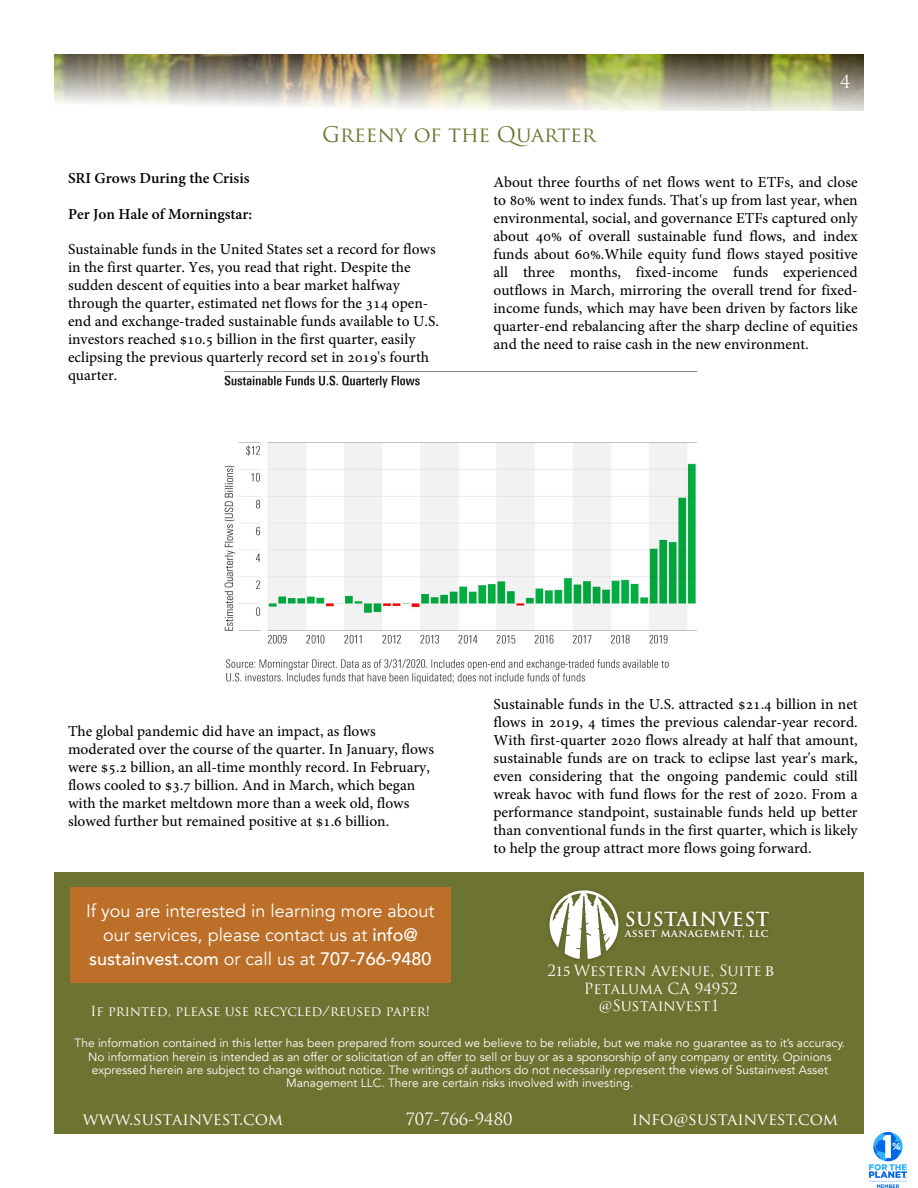
<style>
.page{position:relative;width:918px;height:1188px;background:#fff}
.page>*{position:absolute;margin:0;border:0;box-sizing:border-box;transform-origin:0 0}
.t1{font:21px "Trajan Pro";color:#6d7431}
.t2{font:700 18.9px "Trajan Pro";letter-spacing:.025em;color:#fff}
.t3{font:18px/24px "Avenir";color:#fff;text-align:center}
.t4{font:18px "Trajan Pro";color:#fff}
.t5{font:16.5px "Trajan Pro";color:#fff}
.t6{font:15px/18px "Adobe Hebrew";color:#000;text-align:justify}
.t7{font:15px/17.5px "Trajan Pro";color:#fff;text-align:center}
.t8{font:700 15px "Adobe Hebrew";color:#000}
.t9{font:13.5px "Trajan Pro";color:#fff}
.t10{font:12px/13.4px "Avenir";color:#fff;text-align:center}
.t11{font:700 10.65px "Trajan Pro";letter-spacing:.03em;color:#fff}
.s1{font-weight:500}
.s2{font-family:"Minion Pro"}
</style>
<div class="page">
<div style="left:54px;top:872px;width:810px;height:262px;background:#6d7431"></div>
<img style="left:54px;top:54px;width:810px;height:57px">
<svg style="left:549px;top:890px;width:70px;height:69px"></svg>
<div style="left:70px;top:887px;width:381px;height:96px;background:#bc6f29"></div>
<img style="left:870px;top:1132px;width:37px;height:55px">
<img style="left:225px;top:371px;width:472px;height:313px">
<h1 class="t1" style="left:322px;top:121px;width:275px">Greeny of the Quarter</h1>
<p class="t4" style="left:840px;top:70px;width:12px">4</p>
<p class="t8" style="left:68px;top:169px;width:183px">SRI Grows During the Crisis</p>
<p class="t8" style="left:68px;top:205px;width:186px">Per Jon Hale of Morningstar:</p>
<p class="t6" style="left:68px;top:241px;width:372px;text-align:left">Sustainable funds in the United States set a record for flows in the first quarter. Yes, you read that right. Despite the sudden descent of equities into a bear market halfway through the quarter, estimated net flows for the 314 open&shy;end and exchange-traded sustainable funds available to U.S. investors reached $10.5 billion in the first quarter, easily eclipsing the previous quarterly record set in 2019's fourth quarter.</p>
<p class="t6" style="left:493px;top:173px;width:366px">About three fourths of net flows went to ETFs, and close to 80% went to index funds. That's up from last year, when environmental, social, and governance ETFs captured only about 40% of overall sustainable fund flows, and index funds about 60%.While equity fund flows stayed positive all three months, fixed-income funds experienced outflows in March, mirroring the overall trend for fixed&shy;income funds, which may have been driven by factors like quarter-end rebalancing after the sharp decline of equities and the need to raise cash in the new environment.</p>
<p class="t6" style="left:68px;top:722px;width:368px;text-align:left">The global pandemic did have an impact, as flows moderated over the course of the quarter. In January, flows were $5.2 billion, an all-time monthly record. In February, flows cooled to $3.7 billion. And in March, which began with the market meltdown more than a week old, flows slowed further but remained positive at $1.6 billion.</p>
<p class="t3" style="left:86px;top:899px;width:350px">If you are interested in learning more about our services, please contact us at <span class="s1">info@ sustainvest.com</span> or call us at <span class="s1">707-766-9480</span></p>
<p class="t9" style="left:91px;top:1002px;width:341px">If printed, please use recycled/reused paper!</p>
<p class="t6" style="left:493px;top:695px;width:366px">Sustainable funds in the U.S. attracted $21.4 billion in net flows in 2019, 4 times the previous calendar-year record.<br>With first-quarter 2020 flows already at half that amount, sustainable funds are on track to eclipse last year's mark, even considering that the ongoing pandemic could still wreak havoc with fund flows for the rest of 2020. From a performance standpoint, sustainable funds held up better than conventional funds in the first quarter, which is likely to help the group attract more flows going forward.</p>
<p class="t2" style="left:625px;top:908px;width:146px">SUSTAINVEST</p>
<p class="t11" style="left:625px;top:927px;width:145px">asset management, llc</p>
<p class="t7" style="left:547px;top:962px;width:228px">2<span class="s2">15</span> Western Avenue, Suite <span class="s2">B<br></span>Petaluma CA 94952 @Sustainvest1</p>
<p class="t10" style="left:74px;top:1037px;width:772px">The information contained in this letter has been prepared from sourced we believe to be reliable, but we make no guarantee as to it’s accuracy.<br>No information herein is intended as an offer or solicitation of an offer to sell or buy or as a sponsorship of any company or entity. Opinions expressed herein are subject to change without notice. The writings of authors do not necessarily represent the views of Sustainvest Asset Management LLC. There are certain risks involved with investing.</p>
<p class="t5" style="left:83px;top:1108px;width:202px">www.sustainvest.com</p>
<p class="t5" style="left:405px;top:1108px;width:109px">707-766-9480</p>
<p class="t5" style="left:632px;top:1108px;width:208px">info@sustainvest.com</p>
</div>
